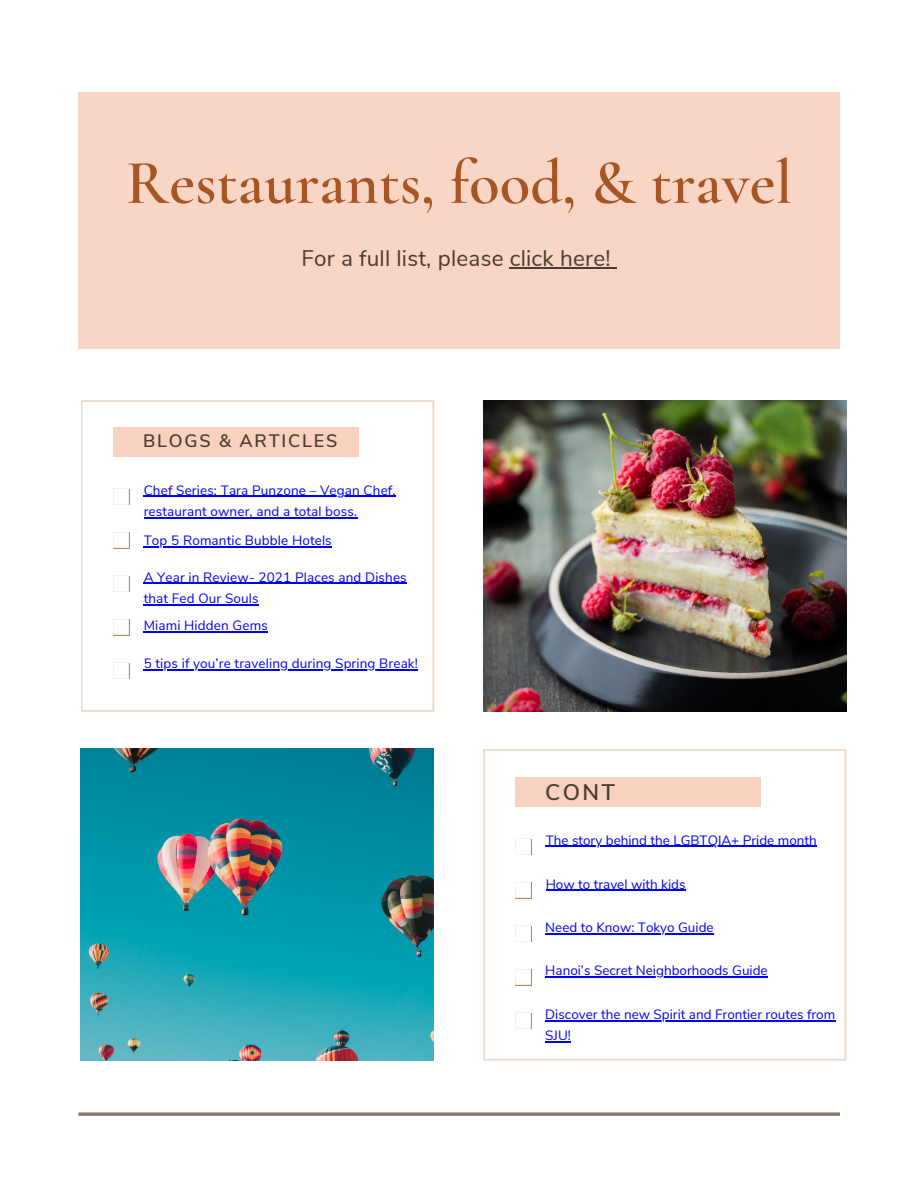
<style>
.page{position:relative;width:918px;height:1188px;background:#fff}
.page>*{position:absolute;margin:0;border:0;box-sizing:border-box;transform-origin:0 0}
.t1{font:600 63px "Cormorant Garamond";color:#a65523}
.t2{font:22.5px "Nunito Sans";letter-spacing:.01em;color:#4b3b31}
.t3{font:600 22.5px "Nunito Sans";color:#4b3b31}
.t4{font:600 18px "Nunito Sans";letter-spacing:.1em;color:#4b3b31}
.t5{font:13.5px/21.3px "Nunito Sans";letter-spacing:.01em;color:#00f}
</style>
<div class="page">
<svg style="left:81px;top:400px;width:353px;height:312px"></svg>
<svg style="left:483px;top:749px;width:363px;height:312px"></svg>
<div style="left:113px;top:427px;width:245px;height:30px;background:#f9d1bf"></div>
<div style="left:515px;top:777px;width:245px;height:30px;background:#f9d1bf"></div>
<img style="left:483px;top:400px;width:364px;height:312px">
<img style="left:81px;top:749px;width:353px;height:311px">
<svg style="left:78px;top:1112px;width:762px;height:4px;background:#998b7f"></svg>
<div style="left:78px;top:92px;width:762px;height:256px;background:#f9d1bf"></div>
<div style="left:114px;top:489px;width:15px;height:16px;background:#f8f0ea"></div>
<svg style="left:113px;top:489px;width:15px;height:15px"></svg>
<div style="left:516px;top:839px;width:15px;height:16px;background:#f8f0ea"></div>
<svg style="left:515px;top:839px;width:15px;height:15px"></svg>
<svg style="left:113px;top:532px;width:16px;height:16px"></svg>
<svg style="left:515px;top:882px;width:16px;height:16px"></svg>
<div style="left:114px;top:576px;width:15px;height:16px;background:#f8f0ea"></div>
<svg style="left:113px;top:576px;width:15px;height:15px"></svg>
<div style="left:516px;top:926px;width:15px;height:16px;background:#f8f0ea"></div>
<svg style="left:515px;top:926px;width:15px;height:15px"></svg>
<svg style="left:113px;top:619px;width:16px;height:16px"></svg>
<svg style="left:515px;top:969px;width:16px;height:16px"></svg>
<div style="left:114px;top:663px;width:15px;height:16px;background:#f8f0ea"></div>
<svg style="left:113px;top:663px;width:15px;height:15px"></svg>
<div style="left:516px;top:1013px;width:15px;height:16px;background:#f8f0ea"></div>
<svg style="left:515px;top:1013px;width:15px;height:15px"></svg>
<hr style="left:510px;top:267px;width:101px;height:1px;background:#4b3b31">
<hr style="left:144px;top:496px;width:252px;height:1px;background:#00f">
<hr style="left:144px;top:517px;width:213px;height:1px;background:#00f">
<hr style="left:546px;top:846px;width:271px;height:1px;background:#00f">
<hr style="left:546px;top:890px;width:139px;height:1px;background:#00f">
<hr style="left:545px;top:933px;width:169px;height:1px;background:#00f">
<hr style="left:545px;top:977px;width:184px;height:1px;background:#00f">
<hr style="left:729px;top:977px;width:39px;height:1px;background:#00f">
<hr style="left:545px;top:1020px;width:290px;height:1px;background:#00f">
<hr style="left:545px;top:1041px;width:26px;height:2px;background:#00f">
<hr style="left:144px;top:546px;width:188px;height:2px;background:#00f">
<hr style="left:144px;top:583px;width:263px;height:1px;background:#00f">
<hr style="left:144px;top:604px;width:115px;height:1px;background:#00f">
<hr style="left:144px;top:631px;width:124px;height:1px;background:#00f">
<hr style="left:144px;top:670px;width:274px;height:1px;background:#00f">
<h1 class="t1" style="left:126px;top:145px;width:668px">Restaurants, food, &amp; travel</h1>
<h2 class="t2" style="left:301px;top:243px;width:311px">For a full list, please click here!</h2>
<h3 class="t4" style="left:143px;top:428px;width:196px">BLOGS &amp; ARTICLES</h3>
<p class="t5" style="left:144px;top:479px;width:253px">Chef Series: Tara Punzone – Vegan Chef, restaurant owner, and a total boss.</p>
<p class="t5" style="left:144px;top:530px;width:190px">Top 5 Romantic Bubble Hotels</p>
<p class="t5" style="left:144px;top:566px;width:265px">A Year in Review- 2021 Places and Dishes that Fed Our Souls</p>
<p class="t5" style="left:144px;top:615px;width:126px">Miami Hidden Gems</p>
<p class="t5" style="left:144px;top:653px;width:276px">5 tips if you’re traveling during Spring Break!</p>
<h2 class="t3" style="left:545px;top:777px;width:71px">CONT</h2>
<p class="t5" style="left:546px;top:830px;width:273px">The story behind the LGBTQIA+ Pride month</p>
<p class="t5" style="left:546px;top:873px;width:141px">How to travel with kids</p>
<p class="t5" style="left:545px;top:917px;width:170px">Need to Know: Tokyo Guide</p>
<p class="t5" style="left:545px;top:960px;width:224px">Hanoi’s Secret Neighborhoods Guide</p>
<p class="t5" style="left:545px;top:1004px;width:292px">Discover the new Spirit and Frontier routes from<br>SJU!</p>
</div>
